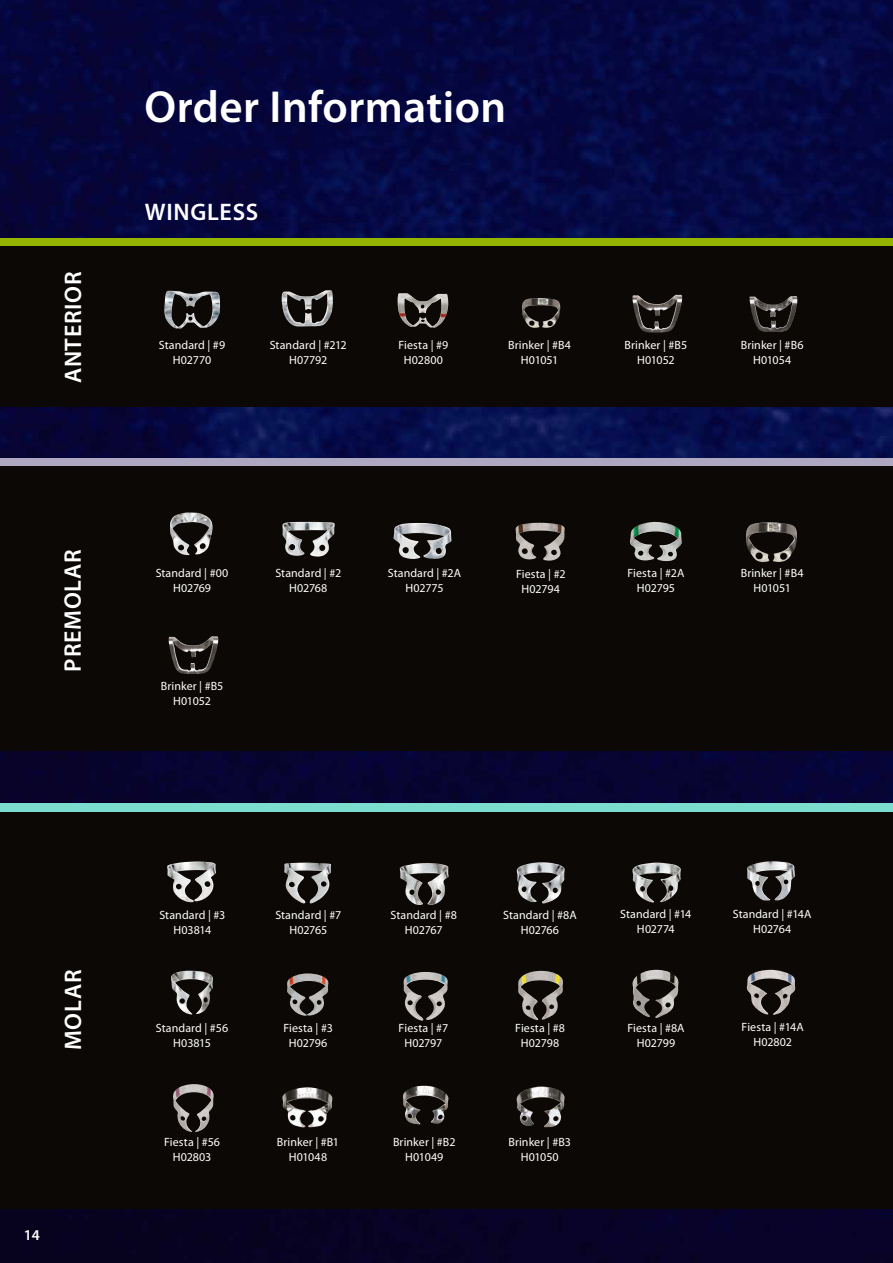
<style>
.page{position:relative;width:893px;height:1263px;background:#fff}
.page>*{position:absolute;margin:0;border:0;box-sizing:border-box;transform-origin:0 0}
.t1{font:600 45px "Myriad Pro";letter-spacing:.01em;color:#fff}
.t2{font:600 24px "Myriad Pro";letter-spacing:.03em;color:#fff}
.t3{font:600 15px "Myriad Pro";color:#fff}
.t4{font:12px/15px "Myriad Pro";letter-spacing:.005em;color:#fff;text-align:center}
</style>
<div class="page">
<img style="left:0;top:0;width:893px;height:1263px">
<div style="left:0;top:239px;width:893px;height:118px;background:#93b400"></div>
<div style="left:0;top:247px;width:893px;height:160px;background:#0b0805"></div>
<div style="left:0;top:458px;width:893px;height:231px;background:#ada7c1"></div>
<div style="left:0;top:467px;width:893px;height:284px;background:#0b0805"></div>
<div style="left:0;top:803px;width:893px;height:321px;background:#7addcd"></div>
<div style="left:0;top:812px;width:893px;height:396px;background:#0b0805"></div>
<img style="left:750px;top:296px;width:45px;height:34px">
<img style="left:632px;top:295px;width:50px;height:37px">
<img style="left:522px;top:298px;width:27px;height:30px">
<img style="left:169px;top:636px;width:43px;height:34px">
<img style="left:398px;top:293px;width:50px;height:35px">
<img style="left:282px;top:290px;width:51px;height:36px">
<img style="left:164px;top:291px;width:56px;height:38px">
<img style="left:170px;top:512px;width:43px;height:43px">
<img style="left:516px;top:523px;width:49px;height:38px">
<img style="left:630px;top:522px;width:52px;height:39px">
<img style="left:282px;top:522px;width:53px;height:35px">
<img style="left:393px;top:523px;width:58px;height:36px">
<img style="left:746px;top:522px;width:51px;height:40px">
<img style="left:167px;top:861px;width:49px;height:41px">
<img style="left:284px;top:863px;width:47px;height:41px">
<img style="left:400px;top:863px;width:49px;height:42px">
<img style="left:517px;top:862px;width:48px;height:41px">
<img style="left:632px;top:863px;width:49px;height:39px">
<img style="left:747px;top:861px;width:48px;height:40px">
<img style="left:171px;top:971px;width:42px;height:44px">
<img style="left:287px;top:973px;width:42px;height:43px">
<img style="left:173px;top:1084px;width:41px;height:48px">
<img style="left:403px;top:972px;width:45px;height:49px">
<img style="left:518px;top:971px;width:45px;height:50px">
<img style="left:632px;top:970px;width:47px;height:48px">
<img style="left:746px;top:970px;width:50px;height:45px">
<img style="left:282px;top:1087px;width:25px;height:10px">
<img style="left:403px;top:1086px;width:45px;height:39px">
<img style="left:517px;top:1086px;width:47px;height:41px">
<h2 class="t2" style="left:58px;top:383px;width:114px;rotate:-90deg">ANTERIOR</h2>
<h1 class="t1" style="left:145px;top:79px;width:363px">Order Information</h1>
<h2 class="t2" style="left:145px;top:196px;width:115px">WINGLESS</h2>
<p class="t4" style="left:159px;top:337px;width:68px">Standard | #9<br>H02770</p>
<p class="t4" style="left:270px;top:337px;width:78px">Standard | #212<br>H07792</p>
<p class="t4" style="left:398px;top:337px;width:51px">Fiesta | #9<br>H02800</p>
<p class="t4" style="left:508px;top:337px;width:64px">Brinker | #B4<br>H01051</p>
<p class="t4" style="left:625px;top:337px;width:64px">Brinker | #B5<br>H01052</p>
<p class="t4" style="left:741px;top:337px;width:64px">Brinker | #B6<br>H01054</p>
<h2 class="t2" style="left:57px;top:672px;width:124px;rotate:-90deg">PREMOLAR</h2>
<p class="t4" style="left:156px;top:565px;width:74px">Standard | #00<br>H02769</p>
<p class="t4" style="left:275px;top:565px;width:67px">Standard | #2<br>H02768</p>
<p class="t4" style="left:388px;top:565px;width:75px">Standard | #2A<br>H02775</p>
<p class="t4" style="left:161px;top:679px;width:64px">Brinker | #B5<br>H01052</p>
<p class="t4" style="left:516px;top:566px;width:51px">Fiesta | #2<br>H02794</p>
<p class="t4" style="left:741px;top:565px;width:64px">Brinker | #B4<br>H01051</p>
<p class="t4" style="left:627px;top:565px;width:58px">Fiesta | #2A<br>H02795</p>
<h2 class="t2" style="left:58px;top:1050px;width:82px;rotate:-90deg">MOLAR</h2>
<p class="t3" style="left:24px;top:1225px;width:18px">14</p>
<p class="t4" style="left:159px;top:907px;width:67px">Standard | #3<br>H03814</p>
<p class="t4" style="left:275px;top:907px;width:67px">Standard | #7<br>H02765</p>
<p class="t4" style="left:391px;top:907px;width:68px">Standard | #8<br>H02767</p>
<p class="t4" style="left:503px;top:907px;width:75px">Standard | #8A<br>H02766</p>
<p class="t4" style="left:620px;top:906px;width:73px">Standard | #14<br>H02774</p>
<p class="t4" style="left:733px;top:906px;width:80px">Standard | #14A<br>H02764</p>
<p class="t4" style="left:156px;top:1020px;width:74px">Standard | #56<br>H03815</p>
<p class="t4" style="left:283px;top:1020px;width:51px">Fiesta | #3<br>H02796</p>
<p class="t4" style="left:742px;top:1019px;width:64px">Fiesta | #14A<br>H02802</p>
<p class="t4" style="left:399px;top:1020px;width:51px">Fiesta | #7<br>H02797</p>
<p class="t4" style="left:515px;top:1020px;width:51px">Fiesta | #8<br>H02798</p>
<p class="t4" style="left:627px;top:1020px;width:59px">Fiesta | #8A<br>H02799</p>
<p class="t4" style="left:164px;top:1134px;width:57px">Fiesta | #56<br>H02803</p>
<p class="t4" style="left:277px;top:1134px;width:64px">Brinker | #B1<br>H01048</p>
<p class="t4" style="left:393px;top:1134px;width:64px">Brinker | #B2<br>H01049</p>
<p class="t4" style="left:508px;top:1134px;width:64px">Brinker | #B3<br>H01050</p>
</div>
